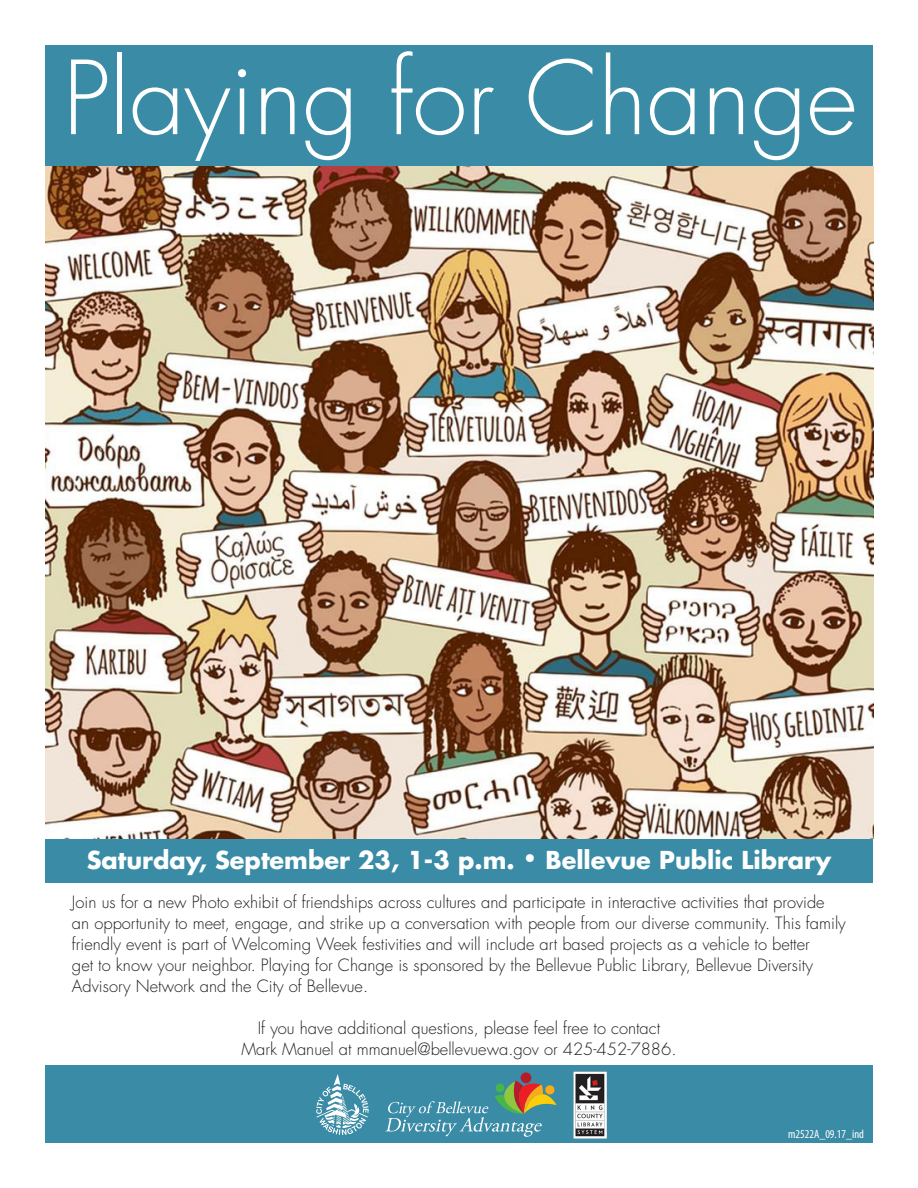
<style>
.page{position:relative;width:918px;height:1188px;background:#fff}
.page>*{position:absolute;margin:0;border:0;box-sizing:border-box;transform-origin:0 0}
.t1{font:300 99px "Futura Std";color:#fff}
.t2{font:700 24px "Futura Std";color:#fff}
.t3{font:300 16.5px/21px "Futura Std";color:#231f20}
.t4{font:condensed 12px "Myriad Pro";color:#fff}
.s1{font-size:21px}
</style>
<div class="page">
<div style="left:45px;top:45px;width:828px;height:125px;background:#3a8ba6"></div>
<div style="left:45px;top:832px;width:828px;height:51px;background:#3a8ba6"></div>
<div style="left:45px;top:1065px;width:828px;height:78px;background:#3a8ba6"></div>
<img style="left:45px;top:166px;width:828px;height:672px">
<svg style="left:316px;top:1074px;width:53px;height:61px"></svg>
<svg style="left:385px;top:1080px;width:172px;height:57px"></svg>
<div style="left:521px;top:1072px;width:10px;height:11px;background:#b71b29;border-radius:50%"></div>
<img style="left:573px;top:1071px;width:34px;height:68px">
<h1 class="t1" style="left:63px;top:38px;width:796px">Playing for Change</h1>
<h2 class="t2" style="left:87px;top:844px;width:746px">Saturday, September 23, 1-3 p.m. <span class="s1">•</span> Bellevue Public Library</h2>
<p class="t3" style="left:72px;top:892px;width:775px">Join us for a new Photo exhibit of friendships across cultures and participate in interactive activities that provide an opportunity to meet, engage, and strike up a conversation with people from our diverse community. This family friendly event is part of Welcoming Week festivities and will include art based projects as a vehicle to better<br>get to know your neighbor. Playing for Change is sponsored by the Bellevue Public Library, Bellevue Diversity Advisory Network and the City of Bellevue.</p>
<p class="t3" style="left:241px;top:1018px;width:437px;text-align:center">If you have additional questions, please feel free to contact<br>Mark Manuel at mmanuel@bellevuewa.gov or 425-452-7886.</p>
<p class="t4" style="left:788px;top:1127px;width:77px">m2522A_09.17_ind</p>
</div>
